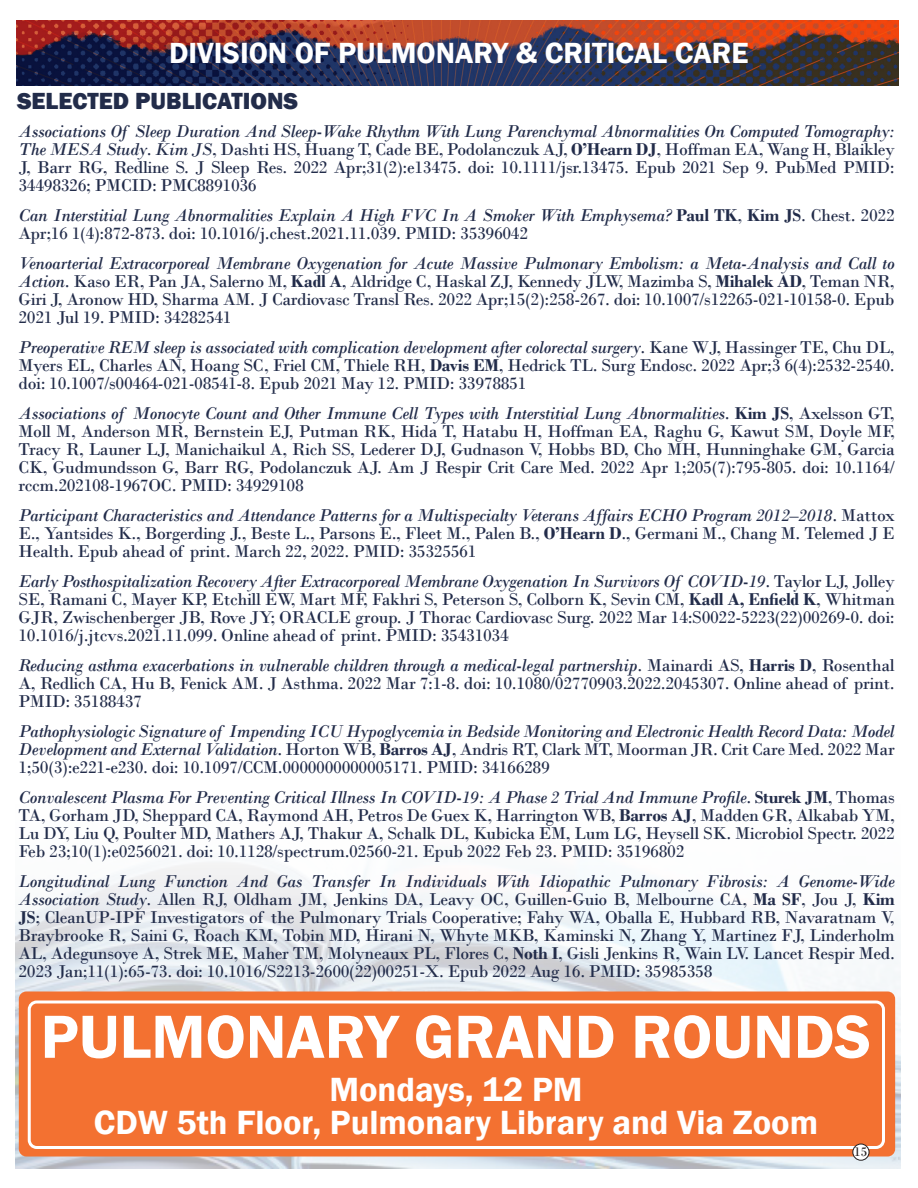
<style>
.page{position:relative;width:918px;height:1188px;background:#fff}
.page>*{position:absolute;margin:0;border:0;box-sizing:border-box;transform-origin:0 0}
.t1{font:600 63px "Franklin Gothic";color:#fff}
.t2{font:600 34.5px "Franklin Gothic";color:#fff}
.t3{font:600 30px "Franklin Gothic";color:#fff}
.t4{font:800 24px "Franklin Gothic";color:#222c4a}
.t5{font:18px/18px "Bodoni";letter-spacing:-.02em;color:#222c4a;text-align:justify}
.t6{font:italic 18px/18px "Bodoni";letter-spacing:-.02em;color:#222c4a;text-align:justify}
.t7{font:13.5px "Bodoni";color:#231f20}
.s1{font-style:italic}
.s2{font-weight:700}
.s3{font-style:normal}
.s4{font-weight:700;font-style:normal}
</style>
<div class="page">
<img style="left:16px;top:21px;width:883px;height:65px">
<img style="left:16px;top:862px;width:885px;height:306px">
<div style="left:19px;top:992px;width:876px;height:164px;background:#f37131;border-radius:8px"></div>
<div style="left:28px;top:1000px;width:857px;height:149px;border:3px solid #fff;border-radius:8px"></div>
<div style="left:853px;top:1144px;width:16px;height:16px;background:#fff;border-radius:50%"></div>
<div style="left:853px;top:1144px;width:16px;height:16px;border:1px solid #231f20;border-radius:50%"></div>
<p class="t3" style="left:169px;top:34px;width:581px">DIVISION OF PULMONARY &amp; CRITICAL CARE</p>
<p class="t4" style="left:17px;top:85px;width:282px">SELECTED PUBLICATIONS</p>
<p class="t5" style="left:19px;top:122px;width:878px"><span class="s1">Associations Of Sleep Duration And Sleep-Wake Rhythm With Lung Parenchymal Abnormalities On Computed Tomography:<br>The MESA Study</span>. <span class="s1">Kim JS</span>, Dashti HS, Huang T, Cade BE, Podolanczuk AJ, <span class="s2">O’Hearn DJ</span>, Hoffman EA, Wang H, Blaikley J, Barr RG, Redline S. J Sleep Res. 2022 Apr;31(2):e13475. doi: 10.1111/jsr.13475. Epub 2021 Sep 9. PubMed PMID:<br>34498326; PMCID: PMC8891036</p>
<p class="t5" style="left:19px;top:206px;width:878px"><span class="s1">Can Interstitial Lung Abnormalities Explain A High FVC In A Smoker With Emphysema?</span> <span class="s2">Paul TK</span>, <span class="s2">Kim JS</span>. Chest. 2022<br>Apr;16 1(4):872-873. doi: 10.1016/j.chest.2021.11.039. PMID: 35396042</p>
<p class="t5" style="left:19px;top:254px;width:878px"><span class="s1">Venoarterial Extracorporeal Membrane Oxygenation for Acute Massive Pulmonary Embolism: a Meta-Analysis and Call to Action</span>. Kaso ER, Pan JA, Salerno M, <span class="s2">Kadl A</span>, Aldridge C, Haskal ZJ, Kennedy JLW, Mazimba S, <span class="s2">Mihalek AD</span>, Teman NR, Giri J, Aronow HD, Sharma AM. J Cardiovasc Transl Res. 2022 Apr;15(2):258-267. doi: 10.1007/s12265-021-10158-0. Epub 2021 Jul 19. PMID: 34282541</p>
<p class="t5" style="left:19px;top:338px;width:878px"><span class="s1">Preoperative REM sleep is associated with complication development after colorectal surgery</span>. Kane WJ, Hassinger TE, Chu DL, Myers EL, Charles AN, Hoang SC, Friel CM, Thiele RH, <span class="s2">Davis EM</span>, Hedrick TL. Surg Endosc. 2022 Apr;3 6(4):2532-2540. doi: 10.1007/s00464-021-08541-8. Epub 2021 May 12. PMID: 33978851</p>
<p class="t5" style="left:19px;top:404px;width:878px"><span class="s1">Associations of Monocyte Count and Other Immune Cell Types with Interstitial Lung Abnormalities</span>. <span class="s2">Kim JS</span>, Axelsson GT, Moll M, Anderson MR, Bernstein EJ, Putman RK, Hida T, Hatabu H, Hoffman EA, Raghu G, Kawut SM, Doyle MF, Tracy R, Launer LJ, Manichaikul A, Rich SS, Lederer DJ, Gudnason V, Hobbs BD, Cho MH, Hunninghake GM, Garcia CK, Gudmundsson G, Barr RG, Podolanczuk AJ. Am J Respir Crit Care Med. 2022 Apr 1;205(7):795-805. doi: 10.1164/ rccm.202108-1967OC. PMID: 34929108</p>
<p class="t5" style="left:19px;top:506px;width:878px"><span class="s1">Participant Characteristics and Attendance Patterns for a Multispecialty Veterans Affairs ECHO Program 2012–2018</span>. Mattox E., Yantsides K., Borgerding J., Beste L., Parsons E., Fleet M., Palen B., <span class="s2">O’Hearn D</span>., Germani M., Chang M. Telemed J E Health. Epub ahead of print. March 22, 2022. PMID: 35325561</p>
<p class="t5" style="left:19px;top:572px;width:878px"><span class="s1">Early Posthospitalization Recovery After Extracorporeal Membrane Oxygenation In Survivors Of COVID-19</span>. Taylor LJ, Jolley SE, Ramani C, Mayer KP, Etchill EW, Mart MF, Fakhri S, Peterson S, Colborn K, Sevin CM, <span class="s2">Kadl A, Enfield K</span>, Whitman GJR, Zwischenberger JB, Rove JY; ORACLE group. J Thorac Cardiovasc Surg. 2022 Mar 14:S0022-5223(22)00269-0. doi:<br>10.1016/j.jtcvs.2021.11.099. Online ahead of print. PMID: 35431034</p>
<p class="t5" style="left:19px;top:656px;width:878px"><span class="s1">Reducing asthma exacerbations in vulnerable children through a medical-legal partnership</span>. Mainardi AS, <span class="s2">Harris D</span>, Rosenthal A, Redlich CA, Hu B, Fenick AM. J Asthma. 2022 Mar 7:1-8. doi: 10.1080/02770903.2022.2045307. Online ahead of print.<br>PMID: 35188437</p>
<p class="t6" style="left:19px;top:722px;width:878px">Pathophysiologic Signature of Impending ICU Hypoglycemia in Bedside Monitoring and Electronic Health Record Data: Model Development and External Validation<span class="s3">. Horton WB,</span> <span class="s4">Barros AJ</span><span class="s3">, Andris RT, Clark MT, Moorman JR. Crit Care Med. 2022 Mar 1;50(3):e221-e230. doi: 10.1097/CCM.0000000000005171. PMID: 34166289</span></p>
<p class="t5" style="left:19px;top:788px;width:878px"><span class="s1">Convalescent Plasma For Preventing Critical Illness In COVID-19: A Phase 2 Trial And Immune Profile</span>. <span class="s2">Sturek JM</span>, Thomas TA, Gorham JD, Sheppard CA, Raymond AH, Petros De Guex K, Harrington WB, <span class="s2">Barros AJ</span>, Madden GR, Alkabab YM, Lu DY, Liu Q, Poulter MD, Mathers AJ, Thakur A, Schalk DL, Kubicka EM, Lum LG, Heysell SK. Microbiol Spectr. 2022<br>Feb 23;10(1):e0256021. doi: 10.1128/spectrum.02560-21. Epub 2022 Feb 23. PMID: 35196802</p>
<p class="t5" style="left:19px;top:872px;width:878px"><span class="s1">Longitudinal Lung Function And Gas Transfer In Individuals With Idiopathic Pulmonary Fibrosis: A Genome-Wide Association Study</span>. Allen RJ, Oldham JM, Jenkins DA, Leavy OC, Guillen-Guio B, Melbourne CA, <span class="s2">Ma SF</span>, Jou J, <span class="s2">Kim JS</span>; CleanUP-IPF Investigators of the Pulmonary Trials Cooperative; Fahy WA, Oballa E, Hubbard RB, Navaratnam V, Braybrooke R, Saini G, Roach KM, Tobin MD, Hirani N, Whyte MKB, Kaminski N, Zhang Y, Martinez FJ, Linderholm AL, Adegunsoye A, Strek ME, Maher TM, Molyneaux PL, Flores C, <span class="s2">Noth I</span>, Gisli Jenkins R, Wain LV. Lancet Respir Med.<br>2023 Jan;11(1):65-73. doi: 10.1016/S2213-2600(22)00251-X. Epub 2022 Aug 16. PMID: 35985358</p>
<p class="t1" style="left:41px;top:998px;width:832px">PULMONARY GRAND ROUNDS</p>
<p class="t2" style="left:329px;top:1069px;width:255px">Mondays, 12 PM</p>
<p class="t2" style="left:94px;top:1102px;width:726px">CDW 5th Floor, Pulmonary Library and Via Zoom</p>
<p class="t7" style="left:854px;top:1143px;width:15px">15</p>
</div>
